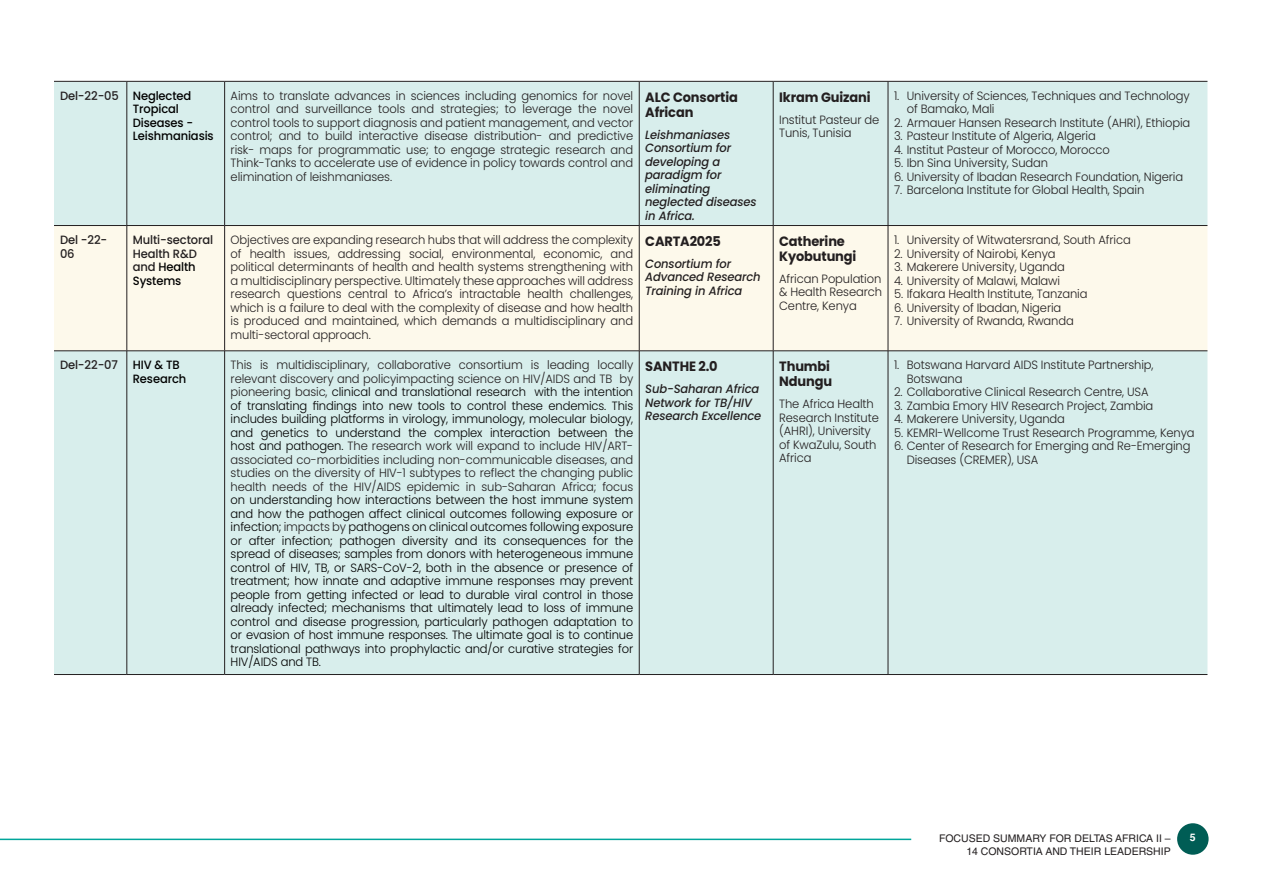
<style>
.page{position:relative;width:1263px;height:893px;background:#fff}
.page>*{position:absolute;margin:0;border:0;box-sizing:border-box;transform-origin:0 0}
.t1{font:700 13.5px/15px "Poppins";letter-spacing:-.01em;color:#231f20;scale:.96 1}
.t2{font:300 12px/13.5px "Poppins";letter-spacing:-.01em;color:#231f20;scale:.96 1}
.t3{font:300 12px/13.5px "Poppins";letter-spacing:-.01em;color:#000;text-align:justify;scale:.96 1}
.t4{font:italic 500 12px/13.5px "Poppins";letter-spacing:-.01em;color:#231f20;scale:.96 1}
.t5{font:500 12px/13.5px "Poppins";letter-spacing:-.01em;color:#231f20;scale:.96 1}
.t6{font:500 12px/13.5px "Poppins";letter-spacing:-.01em;color:#000;scale:.96 1}
.t7{font:10.5px/12.6px "Helvetica LT Std";color:#231f20;text-align:right}
.t8{font:700 10.5px "Helvetica LT Std";color:#fff}
.s1{color:#000}
.s2{color:#231f20}
</style>
<div class="page">
<hr style="left:0;top:839px;width:911px;height:1px;background:#00a59a">
<div style="left:1177px;top:823px;width:31px;height:32px;background:#005d55;border-radius:50%"></div>
<div style="left:54px;top:82px;width:1153px;height:592px;background:#d8eeec"></div>
<div style="left:54px;top:226px;width:1153px;height:125px;background:#fdf9eb"></div>
<hr style="left:54px;top:81px;width:73px;height:1px;background:#231f20">
<hr style="left:127px;top:81px;width:98px;height:1px;background:#231f20">
<hr style="left:127px;top:82px;width:1px;height:143px;background:#231f20">
<hr style="left:225px;top:81px;width:414px;height:1px;background:#231f20">
<hr style="left:224px;top:82px;width:1px;height:143px;background:#231f20">
<hr style="left:639px;top:81px;width:134px;height:1px;background:#231f20">
<hr style="left:639px;top:82px;width:1px;height:143px;background:#231f20">
<hr style="left:773px;top:81px;width:115px;height:1px;background:#231f20">
<hr style="left:773px;top:82px;width:1px;height:143px;background:#231f20">
<hr style="left:888px;top:81px;width:319px;height:1px;background:#231f20">
<hr style="left:888px;top:82px;width:1px;height:143px;background:#231f20">
<hr style="left:54px;top:225px;width:73px;height:1px;background:#231f20">
<hr style="left:127px;top:225px;width:98px;height:1px;background:#231f20">
<hr style="left:127px;top:226px;width:1px;height:125px;background:#231f20">
<hr style="left:225px;top:225px;width:414px;height:1px;background:#231f20">
<hr style="left:224px;top:226px;width:1px;height:125px;background:#231f20">
<hr style="left:639px;top:225px;width:134px;height:1px;background:#231f20">
<hr style="left:639px;top:226px;width:1px;height:125px;background:#231f20">
<hr style="left:773px;top:225px;width:115px;height:1px;background:#231f20">
<hr style="left:773px;top:226px;width:1px;height:125px;background:#231f20">
<hr style="left:888px;top:225px;width:319px;height:1px;background:#231f20">
<hr style="left:888px;top:226px;width:1px;height:125px;background:#231f20">
<hr style="left:54px;top:351px;width:73px;height:1px;background:#231f20">
<hr style="left:127px;top:351px;width:98px;height:1px;background:#231f20">
<hr style="left:127px;top:351px;width:1px;height:323px;background:#231f20">
<hr style="left:225px;top:351px;width:414px;height:1px;background:#231f20">
<hr style="left:224px;top:351px;width:1px;height:323px;background:#231f20">
<hr style="left:639px;top:351px;width:134px;height:1px;background:#231f20">
<hr style="left:639px;top:351px;width:1px;height:323px;background:#231f20">
<hr style="left:773px;top:351px;width:115px;height:1px;background:#231f20">
<hr style="left:773px;top:351px;width:1px;height:323px;background:#231f20">
<hr style="left:888px;top:351px;width:319px;height:1px;background:#231f20">
<hr style="left:888px;top:351px;width:1px;height:323px;background:#231f20">
<hr style="left:54px;top:674px;width:73px;height:1px;background:#231f20">
<hr style="left:127px;top:674px;width:98px;height:1px;background:#231f20">
<hr style="left:225px;top:674px;width:414px;height:1px;background:#231f20">
<hr style="left:639px;top:674px;width:134px;height:1px;background:#231f20">
<hr style="left:773px;top:674px;width:115px;height:1px;background:#231f20">
<hr style="left:888px;top:674px;width:319px;height:1px;background:#231f20">
<p class="t5" style="left:60px;top:89px;width:63px">Del-22-05</p>
<p class="t6" style="left:133px;top:89px;width:86px">Neglected<br>Tropical<br>Diseases -<br>Leishmaniasis</p>
<p class="t2" style="left:231px;top:89px;width:421px;text-align:justify">Aims to translate advances in sciences including genomics for novel control and surveillance tools and strategies; to leverage the novel control tools to support diagnosis and patient management, and vector control; and to build interactive disease distribution- and predictive risk- maps for programmatic use; to engage strategic research and Think-Tanks to accelerate use of evidence in policy towards control and elimination of leishmaniases.</p>
<p class="t1" style="left:645px;top:89px;width:98px">ALC Consortia<br>African</p>
<p class="t4" style="left:645px;top:128px;width:118px">Leishmaniases<br>Consortium for developing a paradigm for eliminating neglected diseases in Africa.</p>
<p class="t5" style="left:60px;top:233px;width:51px">Del -22-<br>06</p>
<p class="t5" style="left:133px;top:233px;width:85px">Multi-sectoral<br>Health R&amp;D and <span class="s1">Health<br>Systems</span></p>
<p class="t2" style="left:231px;top:233px;width:421px;text-align:justify">Objectives are expanding research hubs that will address the complexity of health issues, addressing social, environmental, economic, and political determinants of health and health systems strengthening with a multidisciplinary perspective. Ultimately these approaches will address research questions central to Africa’s intractable health challenges, which is a failure to deal with the complexity of disease and how health is produced and maintained, which demands a multidisciplinary and multi-sectoral approach.</p>
<p class="t1" style="left:645px;top:234px;width:80px">CARTA2025</p>
<p class="t4" style="left:645px;top:257px;width:122px">Consortium for<br>Advanced Research<br>Training in Africa</p>
<p class="t5" style="left:60px;top:358px;width:62px">Del-22-07</p>
<p class="t6" style="left:133px;top:358px;width:57px">HIV &amp; TB<br>Research</p>
<p class="t3" style="left:231px;top:358px;width:421px"><span class="s2">This is multidisciplinary, collaborative consortium is leading locally relevant discovery and policyimpacting science on HIV/AIDS and TB by pioneering basic,</span> clinical and translational research with the intention of translating findings into new tools to control these endemics. This includes building platforms in virology, immunology, molecular biology, and genetics to understand the complex interaction between the host and pathogen. <span class="s2">The research work will expand to include HIV/ART&shy;associated co-morbidities including non-communicable diseases, and studies on the diversity of HIV-1 subtypes to reflect the changing public health needs of the HIV/AIDS epidemic in sub-Saharan Africa; focus </span>on understanding how interactions between the host immune system and how the pathogen affect clinical outcomes following exposure or infection; <span class="s2">impacts by</span> pathogens on clinical outcomes following exposure or after infection; pathogen diversity and its consequences for the spread of diseases; samples from donors with heterogeneous immune control of HIV, TB, or SARS-CoV-2, both in the absence or presence of treatment; how innate and adaptive immune responses may prevent people from getting infected or lead to durable viral control in those already infected; mechanisms that ultimately lead to loss of immune control and disease progression, particularly pathogen adaptation to or evasion of host immune responses. The ultimate goal is to continue translational pathways into prophylactic and/or curative strategies for HIV/AIDS and TB.</p>
<p class="t1" style="left:645px;top:359px;width:77px">SANTHE 2.0</p>
<p class="t4" style="left:645px;top:382px;width:122px">Sub-Saharan Africa<br>Network for TB/HIV<br>Research Excellence</p>
<p class="t1" style="left:779px;top:89px;width:97px">Ikram Guizani</p>
<p class="t2" style="left:779px;top:113px;width:106px">Institut Pasteur de<br>Tunis, Tunisia</p>
<p class="t2" style="left:907px;top:89px;width:296px;text-indent:-13px">1. University of Sciences, Techniques and Technology of Bamako, Mali</p>
<p class="t2" style="left:894px;top:116px;width:310px">2. Armauer Hansen Research Institute (AHRI), Ethiopia</p>
<p class="t2" style="left:894px;top:130px;width:212px">3. Pasteur Institute of Algeria, Algeria</p>
<p class="t2" style="left:894px;top:143px;width:226px">4. Institut Pasteur of Morocco, Morocco</p>
<p class="t2" style="left:894px;top:157px;width:162px">5. Ibn Sina University, Sudan</p>
<p class="t2" style="left:894px;top:170px;width:303px">6. University of Ibadan Research Foundation, Nigeria</p>
<p class="t2" style="left:894px;top:184px;width:262px">7. Barcelona Institute for Global Health, Spain</p>
<p class="t1" style="left:779px;top:234px;width:82px">Catherine<br>Kyobutungi</p>
<p class="t2" style="left:779px;top:272px;width:109px;text-align:justify">African Population &amp; Health Research Centre, Kenya</p>
<p class="t1" style="left:779px;top:359px;width:57px">Thumbi<br>Ndungu</p>
<p class="t2" style="left:779px;top:397px;width:105px">The Africa Health<br>Research Institute (AHRI), University of KwaZulu, South<br>Africa</p>
<p class="t2" style="left:894px;top:233px;width:248px">1. University of Witwatersrand, South Africa</p>
<p class="t2" style="left:894px;top:247px;width:170px">2. University of Nairobi, Kenya</p>
<p class="t2" style="left:894px;top:260px;width:180px">3. Makerere University, Uganda</p>
<p class="t2" style="left:894px;top:274px;width:175px">4. University of Malawi, Malawi</p>
<p class="t2" style="left:894px;top:287px;width:203px">5. Ifakara Health Institute, Tanzania</p>
<p class="t2" style="left:894px;top:301px;width:176px">6. University of Ibadan, Nigeria</p>
<p class="t2" style="left:894px;top:314px;width:189px">7. University of Rwanda, Rwanda</p>
<p class="t2" style="left:907px;top:358px;width:259px;text-indent:-13px">1. Botswana Harvard AIDS Institute Partnership,<br>Botswana</p>
<p class="t2" style="left:894px;top:385px;width:267px">2. Collaborative Clinical Research Centre, USA</p>
<p class="t2" style="left:894px;top:399px;width:272px">3. Zambia Emory HIV Research Project, Zambia</p>
<p class="t2" style="left:894px;top:412px;width:180px">4. Makerere University, Uganda</p>
<p class="t2" style="left:894px;top:426px;width:315px">5. KEMRI-Wellcome Trust Research Programme, Kenya</p>
<p class="t2" style="left:907px;top:439px;width:297px;text-indent:-13px">6. Center of Research for Emerging and Re-Emerging<br>Diseases (CREMER), USA</p>
<p class="t7" style="left:939px;top:832px;width:233px">FOCUSED SUMMARY FOR DELTAS AFRICA II –<br>14 CONSORTIA AND THEIR LEADERSHIP</p>
<p class="t8" style="left:1190px;top:831px;width:7px">5</p>
</div>
